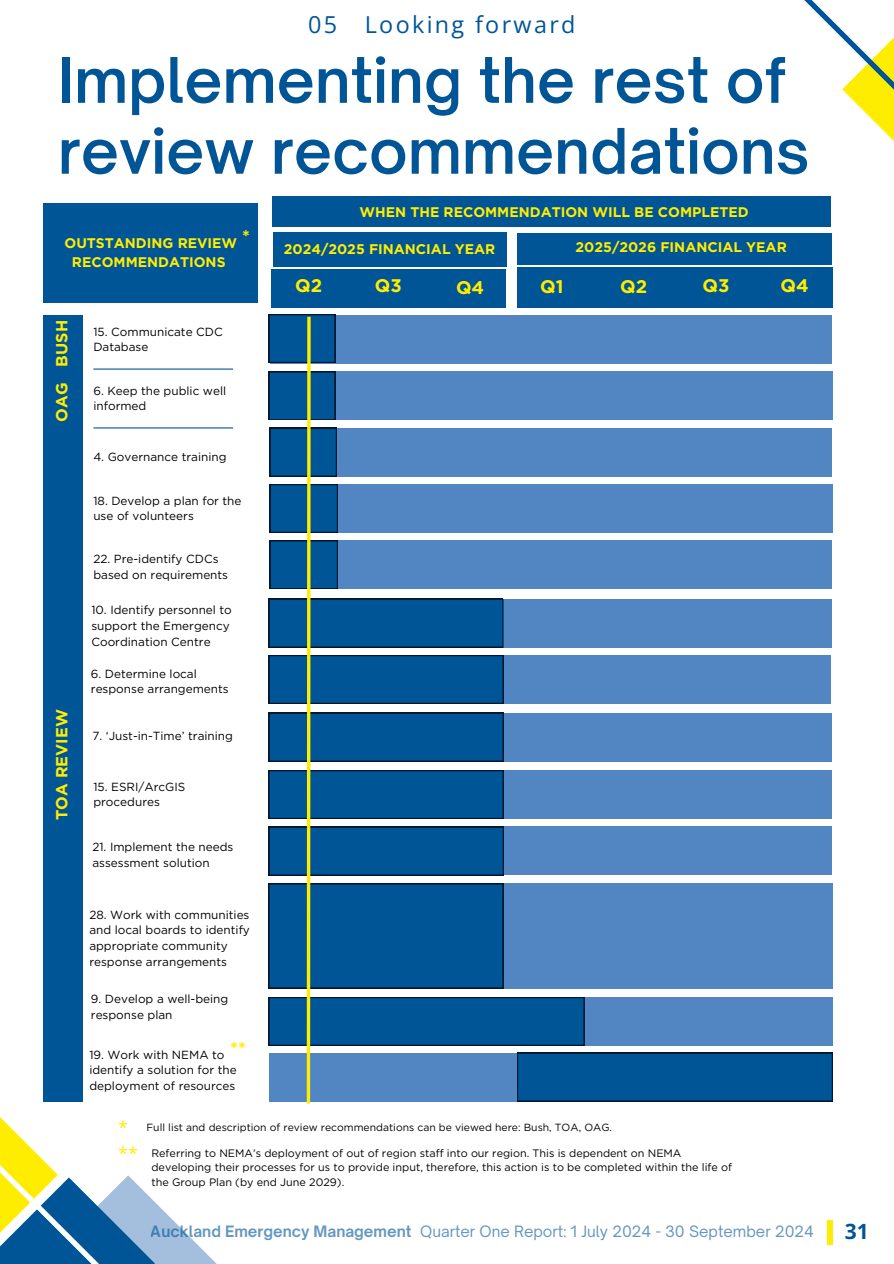
<style>
.page{position:relative;width:894px;height:1264px;background:#fff}
.page>*{position:absolute;margin:0;border:0;box-sizing:border-box;transform-origin:0 0}
.t1{font:600 60px/70.8px "Open Sauce One";color:#005597}
.t2{font:23.4px "Open Sans";letter-spacing:.1em;color:#005597}
.t3{font:700 21px "Open Sans";color:#005597}
.t4{font:700 18.3px "Gotham";color:#ffed00}
.t5{font:18px "Open Sans";color:#ffed00}
.t6{font:700 16.05px "Gotham";color:#ffed00}
.t7{font:15px "Open Sauce One";color:#005597}
.t8{font:700 13.95px/19.2px "Gotham";color:#ffed00;text-align:center}
.t9{font:11.7px/15.6px "Gotham";color:#000}
.t10{font:10.8px/14.4px "Gotham";color:#000}
.t11{font:10.35px "Gotham";color:#000}
.s1{font-weight:700}
</style>
<div class="page">
<svg style="left:804px;top:0;width:89px;height:140px"></svg>
<svg style="left:128px;top:1175px;width:88px;height:88px"></svg>
<svg style="left:128px;top:1177px;width:27px;height:86px;fill:#a4bedd"></svg>
<svg style="left:0;top:1119px;width:128px;height:144px"></svg>
<div style="left:826px;top:1220px;width:6px;height:24px;background:#ffed00"></div>
<div style="left:44px;top:203px;width:214px;height:100px;background:#005597"></div>
<div style="left:271px;top:270px;width:234px;height:38px;background:#005597"></div>
<div style="left:517px;top:267px;width:315px;height:41px;background:#005597"></div>
<div style="left:44px;top:315px;width:39px;height:56px;background:#005597"></div>
<div style="left:44px;top:371px;width:39px;height:57px;background:#005597"></div>
<div style="left:44px;top:428px;width:39px;height:673px;background:#005597"></div>
<hr style="left:93px;top:368px;width:140px;height:1px;background:#005597">
<hr style="left:93px;top:427px;width:140px;height:1px;background:#005597">
<svg style="left:268px;top:314px;width:564px;height:790px"></svg>
<div style="left:272px;top:233px;width:234px;height:34px;background:#005597"></div>
<div style="left:517px;top:233px;width:314px;height:31px;background:#005597"></div>
<div style="left:272px;top:196px;width:558px;height:31px;background:#005597"></div>
<p class="t2" style="left:308px;top:8px;width:269px">05 Looking forward</p>
<h1 class="t1" style="left:58px;top:44px;width:753px">Implementing the rest of review recommendations</h1>
<p class="t4" style="left:242px;top:225px;width:9px">*</p>
<p class="t8" style="left:64px;top:234px;width:174px">OUTSTANDING REVIEW<br>RECOMMENDATIONS</p>
<h3 class="t6" style="left:52px;top:366px;width:48px;rotate:-90deg">BUSH</h3>
<h4 class="t6" style="left:52px;top:422px;width:41px;rotate:-90deg">OAG</h4>
<p class="t6" style="left:52px;top:820px;width:112px;rotate:-90deg">TOA REVIEW</p>
<h3 class="t9" style="left:93px;top:324px;width:131px">15. Communicate CDC<br>Database</h3>
<p class="t9" style="left:93px;top:382px;width:134px">6. Keep the public well informed</p>
<h3 class="t9" style="left:93px;top:449px;width:134px">4. Governance training</h3>
<p class="t9" style="left:93px;top:492px;width:149px">18. Develop a plan for the use of volunteers</p>
<p class="t9" style="left:93px;top:551px;width:136px">22. Pre-identify CDCs based on requirements</p>
<p class="t9" style="left:91px;top:602px;width:142px">10. Identify personnel to support the Emergency<br>Coordination Centre</p>
<h3 class="t9" style="left:91px;top:665px;width:139px">6. Determine local response arrangements</h3>
<h4 class="t9" style="left:92px;top:727px;width:142px">7. ‘Just-in-Time’ training</h4>
<p class="t9" style="left:93px;top:778px;width:94px">15. ESRI/ArcGIS procedures</p>
<p class="t9" style="left:92px;top:839px;width:142px">21. Implement the needs assessment solution</p>
<p class="t9" style="left:89px;top:906px;width:162px;text-align:justify">28. Work with communities and local boards to identify appropriate community</p>
<p class="t9" style="left:89px;top:953px;width:139px">response arrangements</p>
<p class="t9" style="left:91px;top:991px;width:139px">9. Develop a well-being response plan</p>
<p class="t4" style="left:230px;top:1037px;width:17px">**</p>
<h4 class="t9" style="left:89px;top:1046px;width:149px">19. Work with NEMA to identify a solution for the deployment of resources</h4>
<h5 class="t8" style="left:359px;top:203px;width:390px">WHEN THE RECOMMENDATION WILL BE COMPLETED</h5>
<p class="t8" style="left:284px;top:239px;width:213px">2024/2025 FINANCIAL YEAR</p>
<p class="t8" style="left:575px;top:237px;width:213px">2025/2026 FINANCIAL YEAR</p>
<p class="t4" style="left:295px;top:274px;width:28px">Q2</p>
<p class="t4" style="left:375px;top:274px;width:28px">Q3</p>
<p class="t4" style="left:456px;top:276px;width:30px">Q4</p>
<h3 class="t4" style="left:540px;top:275px;width:25px">Q1</h3>
<h3 class="t4" style="left:620px;top:275px;width:28px">Q2</h3>
<h3 class="t4" style="left:702px;top:274px;width:28px">Q3</h3>
<p class="t4" style="left:780px;top:274px;width:30px">Q4</p>
<p class="t5" style="left:118px;top:1115px;width:11px">*</p>
<p class="t11" style="left:146px;top:1121px;width:467px">Full list and description of review recommendations can be viewed here: Bush, TOA, OAG.</p>
<p class="t5" style="left:118px;top:1140px;width:21px">**</p>
<p class="t10" style="left:151px;top:1145px;width:582px">Referring to NEMA’s deployment of out of region staff into our region. This is dependent on NEMA developing their processes for us to provide input, therefore, this action is to be completed within the life of the Group Plan (by end June 2029).</p>
<p class="t7" style="left:151px;top:1222px;width:664px"><span class="s1">Auckland Emergency Management</span> Quarter One Report: 1 July 2024 - 30 September 2024</p>
<h2 class="t3" style="left:844px;top:1216px;width:25px">31</h2>
</div>
